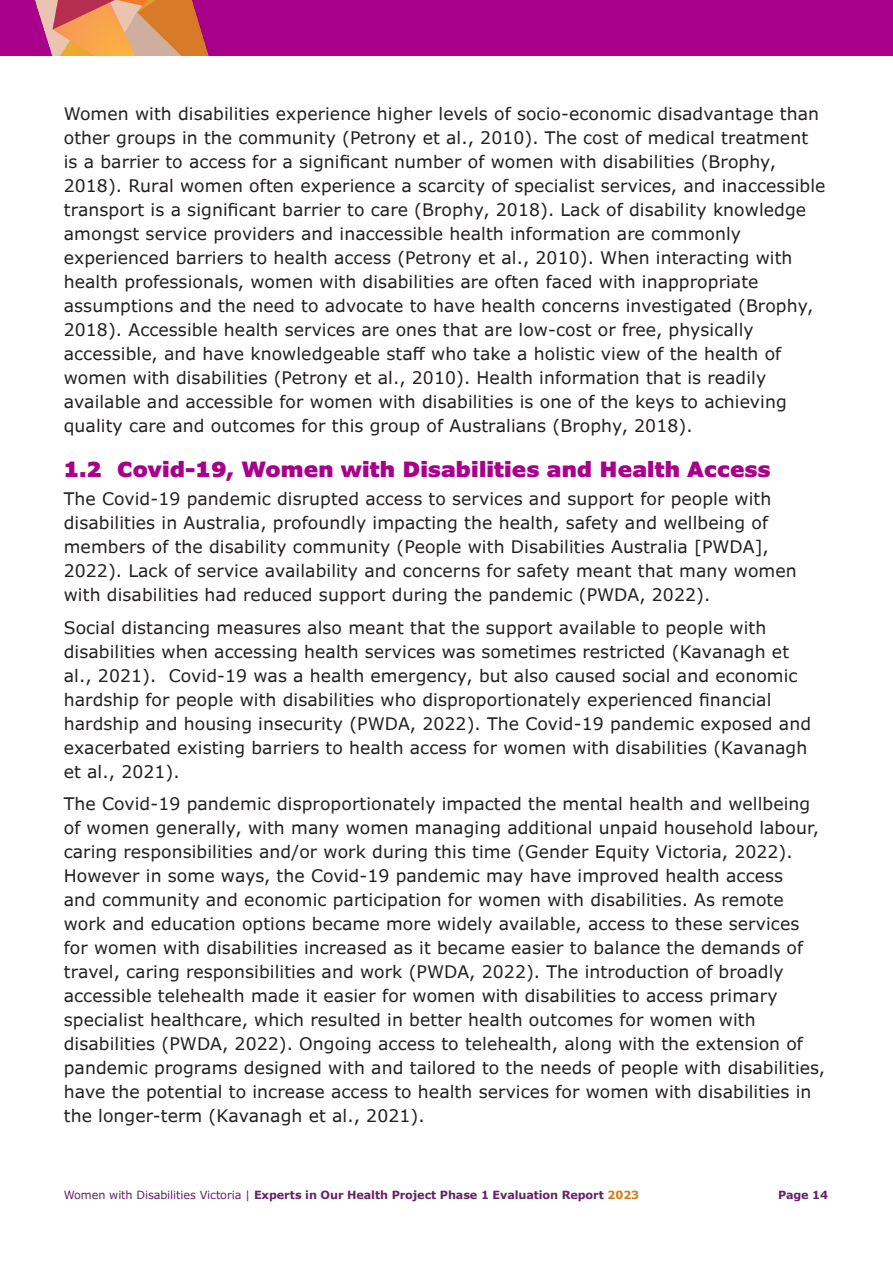
<style>
.page{position:relative;width:893px;height:1263px;background:#fff}
.page>*{position:absolute;margin:0;border:0;box-sizing:border-box;transform-origin:0 0}
.Heading_2{font:900 21px "Verdana Pro";letter-spacing:.005em;color:#a9008c}
.Body_copy{font:17.25px/24px "Verdana Pro";letter-spacing:.005em;color:#231f20}
.t1{font:700 11.25px "Verdana Pro";letter-spacing:-.01em;color:#652266}
.s1{font-weight:400}
.s2{color:#d97b1a}
</style>
<div class="page">
<img style="left:0;top:0;width:255px;height:55px">
<div style="left:255px;top:0;width:638px;height:55px;background:#a9008c"></div>
<p class="Body_copy" style="left:64px;top:101px;width:763px">Women with disabilities experience higher levels of socio-economic disadvantage than other groups in the community (Petrony et al., 2010). The cost of medical treatment is a barrier to access for a significant number of women with disabilities (Brophy, 2018). Rural women often experience a scarcity of specialist services, and inaccessible transport is a significant barrier to care (Brophy, 2018). Lack of disability knowledge amongst service providers and inaccessible health information are commonly experienced barriers to health access (Petrony et al., 2010). When interacting with health professionals, women with disabilities are often faced with inappropriate assumptions and the need to advocate to have health concerns investigated (Brophy, 2018). Accessible health services are ones that are low-cost or free, physically accessible, and have knowledgeable staff who take a holistic view of the health of women with disabilities (Petrony et al., 2010). Health information that is readily available and accessible for women with disabilities is one of the keys to achieving quality care and outcomes for this group of Australians (Brophy, 2018).</p>
<p class="Heading_2" style="left:64px;top:455px;width:708px">1.2 Covid-19, Women with Disabilities and Health Access</p>
<p class="Body_copy" style="left:64px;top:487px;width:734px">The Covid-19 pandemic disrupted access to services and support for people with disabilities in Australia, profoundly impacting the health, safety and wellbeing of members of the disability community (People with Disabilities Australia [PWDA], 2022). Lack of service availability and concerns for safety meant that many women with disabilities had reduced support during the pandemic (PWDA, 2022).</p>
<p class="Body_copy" style="left:64px;top:615px;width:749px">Social distancing measures also meant that the support available to people with disabilities when accessing health services was sometimes restricted (Kavanagh et al., 2021). Covid-19 was a health emergency, but also caused social and economic hardship for people with disabilities who disproportionately experienced financial hardship and housing insecurity (PWDA, 2022). The Covid-19 pandemic exposed and exacerbated existing barriers to health access for women with disabilities (Kavanagh et al., 2021).</p>
<p class="Body_copy" style="left:64px;top:792px;width:763px">The Covid-19 pandemic disproportionately impacted the mental health and wellbeing of women generally, with many women managing additional unpaid household labour, caring responsibilities and/or work during this time (Gender Equity Victoria, 2022).<br>However in some ways, the Covid-19 pandemic may have improved health access<br>and community and economic participation for women with disabilities. As remote work and education options became more widely available, access to these services for women with disabilities increased as it became easier to balance the demands of travel, caring responsibilities and work (PWDA, 2022). The introduction of broadly accessible telehealth made it easier for women with disabilities to access primary specialist healthcare, which resulted in better health outcomes for women with disabilities (PWDA, 2022). Ongoing access to telehealth, along with the extension of pandemic programs designed with and tailored to the needs of people with disabilities, have the potential to increase access to health services for women with disabilities in the longer-term (Kavanagh et al., 2021).</p>
<p class="t1" style="left:64px;top:1188px;width:577px"><span class="s1">Women with Disabilities Victoria |</span> Experts in Our Health Project Phase 1 Evaluation Report <span class="s2">2023</span></p>
<p class="t1" style="left:778px;top:1188px;width:52px">Page 14</p>
</div>
